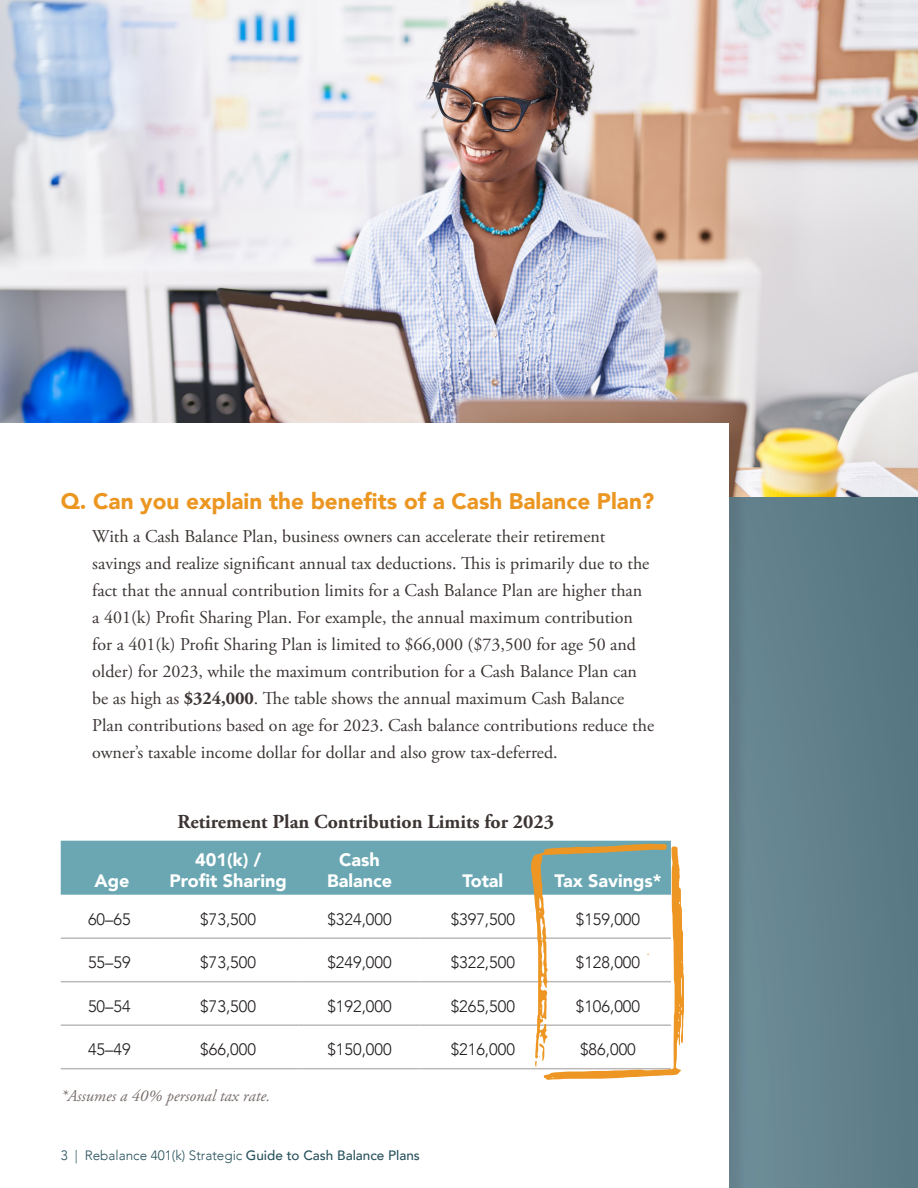
<style>
.page{position:relative;width:918px;height:1188px;background:#fff}
.page>*{position:absolute;margin:0;border:0;box-sizing:border-box;transform-origin:0 0}
.t1{font:900 22.5px "Avenir";color:#ec9622}
.answer{font:700 19.8px "Adobe Garamond Pro";color:#3c3533}
.answer-2{font:18px/27px "Adobe Garamond Pro";color:#3c3533}
.t2{font:900 18px "Avenir";color:#fff}
.t3{font:300 16.5px "Avenir";color:#231f20}
.t4{font:italic 16.5px "Adobe Garamond Pro";color:#786e6b}
.t5{font:300 13.5px "Avenir";color:#28515c}
.s1{font-weight:700}
.s2{font-weight:500}
</style>
<div class="page">
<div style="left:696px;top:378px;width:222px;height:810px;background:#607f8b"></div>
<img style="left:0;top:0;width:918px;height:496px">
<div style="left:2px;top:426px;width:746px;height:762px;background:#231f20;opacity:.12"></div>
<div style="left:0;top:423px;width:729px;height:765px;background:#fff"></div>
<svg style="left:61px;top:841px;width:623px;height:243px"></svg>
<h2 class="t1" style="left:61px;top:481px;width:595px">Q. Can you explain the benefits of a Cash Balance Plan?</h2>
<p class="answer-2" style="left:92px;top:524px;width:563px">With a Cash Balance Plan, business owners can accelerate their retirement savings and realize significant annual tax deductions. This is primarily due to the fact that the annual contribution limits for a Cash Balance Plan are higher than<br>a 401(k) Profit Sharing Plan. For example, the annual maximum contribution for a 401(k) Profit Sharing Plan is limited to $66,000 ($73,500 for age 50 and older) for 2023, while the maximum contribution for a Cash Balance Plan can be as high as <span class="s1">$324,000</span>. The table shows the annual maximum Cash Balance Plan contributions based on age for 2023. Cash balance contributions reduce the owner’s taxable income dollar for dollar and also grow tax-deferred.</p>
<p class="t2" style="left:95px;top:866px;width:37px">Age</p>
<p class="answer" style="left:178px;top:810px;width:378px">Retirement Plan Contribution Limits for 2023</p>
<p class="t2" style="left:195px;top:844px;width:67px">401(k) /</p>
<p class="t2" style="left:169px;top:866px;width:119px">Profit Sharing</p>
<p class="t2" style="left:339px;top:844px;width:42px">Cash</p>
<p class="t2" style="left:327px;top:866px;width:67px">Balance</p>
<p class="t2" style="left:462px;top:866px;width:42px">Total</p>
<p class="t2" style="left:554px;top:866px;width:108px">Tax Savings*</p>
<p class="t3" style="left:88px;top:909px;width:44px">60–65</p>
<p class="t3" style="left:200px;top:909px;width:57px">$73,500</p>
<p class="t3" style="left:327px;top:909px;width:66px">$324,000</p>
<p class="t3" style="left:451px;top:909px;width:66px">$397,500</p>
<p class="t3" style="left:576px;top:909px;width:66px">$159,000</p>
<p class="t3" style="left:88px;top:953px;width:44px">55–59</p>
<p class="t3" style="left:200px;top:953px;width:57px">$73,500</p>
<p class="t3" style="left:327px;top:953px;width:66px">$249,000</p>
<p class="t3" style="left:451px;top:953px;width:66px">$322,500</p>
<p class="t3" style="left:576px;top:953px;width:66px">$128,000</p>
<p class="t3" style="left:88px;top:996px;width:44px">50–54</p>
<p class="t3" style="left:200px;top:996px;width:57px">$73,500</p>
<p class="t3" style="left:327px;top:996px;width:66px">$192,000</p>
<p class="t3" style="left:451px;top:996px;width:66px">$265,500</p>
<p class="t3" style="left:576px;top:996px;width:66px">$106,000</p>
<p class="t3" style="left:88px;top:1040px;width:44px">45–49</p>
<p class="t3" style="left:200px;top:1040px;width:57px">$66,000</p>
<p class="t3" style="left:327px;top:1040px;width:66px">$150,000</p>
<p class="t3" style="left:451px;top:1040px;width:66px">$216,000</p>
<p class="t3" style="left:580px;top:1040px;width:57px">$86,000</p>
<p class="t4" style="left:61px;top:1085px;width:211px">*Assumes a 40% personal tax rate.</p>
<p class="t5" style="left:61px;top:1147px;width:361px">3 | Rebalance 401(k) Strategic <span class="s2">Guide to Cash Balance Plans</span></p>
</div>
